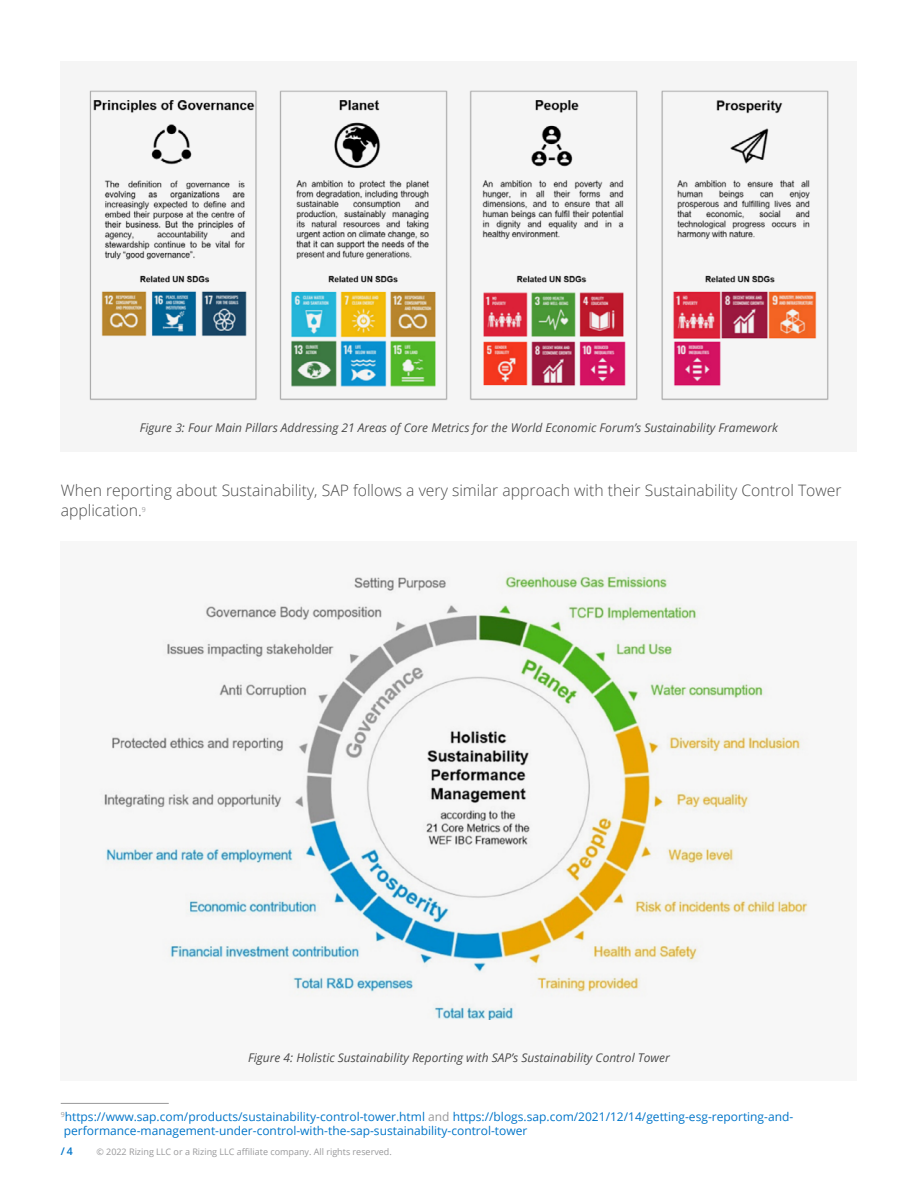
<style>
.page{position:relative;width:918px;height:1188px;background:#fff}
.page>*{position:absolute;margin:0;border:0;box-sizing:border-box;transform-origin:0 0}
.t1{font:300 15.75px/19.5px "Open Sans";color:#4b4b4b}
.t2{font:12px/14.4px "Open Sans";color:#0075c9}
.t3{font:italic 12px "Open Sans";color:#4b4b4b}
.t4{font:600 10.5px "Open Sans";color:#0075c9}
.t5{font:9px "Open Sans";color:#98989a}
.t6{font:7.05px "Open Sans";color:#a2a2a4}
.s1{color:#98989a}
</style>
<div class="page">
<hr style="left:61px;top:1103px;width:108px;height:1px;background:#98989a">
<div style="left:61px;top:541px;width:796px;height:540px;background:#f7f7f7"></div>
<img style="left:104px;top:576px;width:704px;height:443px">
<div style="left:61px;top:61px;width:796px;height:391px;background:#f5f5f5"></div>
<img style="left:89px;top:90px;width:740px;height:310px">
<p class="t3" style="left:140px;top:420px;width:640px">Figure 3: Four Main Pillars Addressing 21 Areas of Core Metrics for the World Economic Forum’s Sustainability Framework</p>
<h1 class="t1" style="left:61px;top:480px;width:782px">When reporting about Sustainability, SAP follows a very similar approach with their Sustainability Control Tower application.</h1>
<p class="t6" style="left:142px;top:504px;width:6px">9</p>
<p class="t3" style="left:248px;top:1049px;width:423px">Figure 4: Holistic Sustainability Reporting with SAP’s Sustainability Control Tower</p>
<p class="t2" style="left:61px;top:1109px;width:734px"><sup>9</sup>https://www.sap.com/products/sustainability-control-tower.html <span class="s1">and</span> https://blogs.sap.com/2021/12/14/getting-esg-reporting-and&shy;performance-management-under-control-with-the-sap-sustainability-control-tower</p>
<p class="t4" style="left:61px;top:1144px;width:14px">/ 4</p>
<p class="t5" style="left:96px;top:1145px;width:297px">© 2022 Rizing LLC or a Rizing LLC affiliate company. All rights reserved.</p>
</div>
